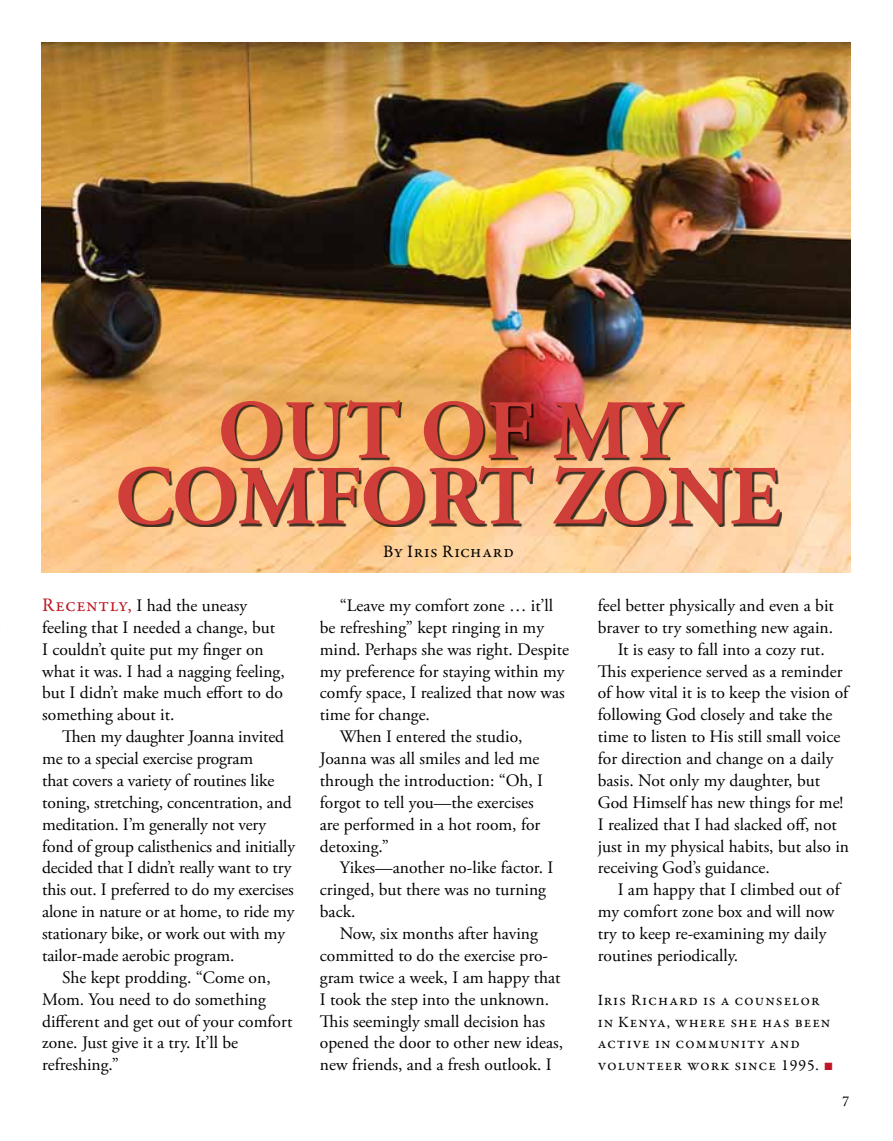
<style>
.page{position:relative;width:893px;height:1141px;background:#fff}
.page>*{position:absolute;margin:0;border:0;box-sizing:border-box;transform-origin:0 0}
.t1{font:700 84px/65.6px "Adobe Garamond Pro";color:#cf3e39;text-align:center}
.t2{font:17.5px/21.9px "Adobe Garamond Pro";color:#000}
.t3{font:17.5px "Garamond Premr Pro";letter-spacing:.045em;color:#000}
.t4{font:15.75px/21.9px "Garamond Premr Pro";letter-spacing:.06em;color:#000}
.t5{font:14px "Adobe Caslon Pro";color:#000}
.s1{font-family:"Garamond Premr Pro";font-size:19.25px;color:#be1622}
.s2{font-family:"Arial";color:#be1622}
</style>
<div class="page">
<img style="left:42px;top:42px;width:809px;height:531px">
<div style="left:120px;top:402px;width:662px;height:125px;background:#000;opacity:.75"></div>
<h1 class="t1" style="left:115px;top:400px;width:667px">OUT OF MY<br>COMFORT ZONE</h1>
<p class="t2" style="left:42px;top:595px;width:244px"><span class="s1">Recently,</span> I had the uneasy feeling that I needed a change, but<br>I couldn’t quite put my finger on what it was. I had a nagging feeling, but I didn’t make much effort to do something about it.</p>
<p class="t2" style="left:42px;top:726px;width:254px;text-indent:20px">Then my daughter Joanna invited me to a special exercise program<br>that covers a variety of routines like toning, stretching, concentration, and meditation. I’m generally not very fond of group calisthenics and initially decided that I didn’t really want to try this out. I preferred to do my exercises alone in nature or at home, to ride my stationary bike, or work out with my tailor-made aerobic program.</p>
<p class="t2" style="left:42px;top:967px;width:252px;text-indent:20px">She kept prodding. “Come on,<br>Mom. You need to do something different and get out of your comfort zone. Just give it a try. It’ll be refreshing.”</p>
<p class="t3" style="left:383px;top:541px;width:132px">By Iris Richard</p>
<p class="t2" style="left:340px;top:595px;width:215px">“Leave my comfort zone … it’ll</p>
<p class="t2" style="left:320px;top:617px;width:226px">be refreshing” kept ringing in my</p>
<p class="t2" style="left:320px;top:639px;width:251px">mind. Perhaps she was right. Despite</p>
<p class="t2" style="left:320px;top:661px;width:246px">my preference for staying within my</p>
<p class="t2" style="left:320px;top:683px;width:246px">comfy space, I realized that now was</p>
<p class="t2" style="left:320px;top:704px;width:112px">time for change.</p>
<p class="t2" style="left:340px;top:726px;width:184px">When I entered the studio,</p>
<p class="t2" style="left:320px;top:748px;width:221px">Joanna was all smiles and led me</p>
<p class="t2" style="left:320px;top:770px;width:225px">through the introduction: “Oh, I</p>
<p class="t2" style="left:320px;top:792px;width:215px">forgot to tell you—the exercises</p>
<p class="t2" style="left:320px;top:814px;width:222px">are performed in a hot room, for</p>
<p class="t2" style="left:320px;top:836px;width:71px">detoxing.”</p>
<p class="t2" style="left:340px;top:858px;width:215px">Yikes—another no-like factor. I</p>
<p class="t2" style="left:320px;top:879px;width:228px">cringed, but there was no turning</p>
<p class="t2" style="left:320px;top:901px;width:37px">back.</p>
<p class="t2" style="left:340px;top:923px;width:200px">Now, six months after having</p>
<p class="t2" style="left:320px;top:945px;width:230px">committed to do the exercise pro-</p>
<p class="t2" style="left:320px;top:967px;width:242px">gram twice a week, I am happy that</p>
<p class="t2" style="left:320px;top:989px;width:231px">I took the step into the unknown.</p>
<p class="t2" style="left:320px;top:1011px;width:227px">This seemingly small decision has</p>
<p class="t2" style="left:320px;top:1033px;width:245px">opened the door to other new ideas,</p>
<p class="t2" style="left:320px;top:1054px;width:233px">new friends, and a fresh outlook. I</p>
<p class="t2" style="left:598px;top:595px;width:238px">feel better physically and even a bit</p>
<p class="t2" style="left:598px;top:617px;width:237px">braver to try something new again.</p>
<p class="t2" style="left:618px;top:639px;width:209px">It is easy to fall into a cozy rut.</p>
<p class="t2" style="left:598px;top:661px;width:246px">This experience served as a reminder</p>
<p class="t2" style="left:598px;top:683px;width:252px">of how vital it is to keep the vision of</p>
<p class="t2" style="left:598px;top:704px;width:236px">following God closely and take the</p>
<p class="t2" style="left:598px;top:726px;width:244px">time to listen to His still small voice</p>
<p class="t2" style="left:598px;top:748px;width:237px">for direction and change on a daily</p>
<p class="t2" style="left:598px;top:770px;width:224px">basis. Not only my daughter, but</p>
<p class="t2" style="left:598px;top:792px;width:247px">God Himself has new things for me!</p>
<p class="t2" style="left:598px;top:814px;width:241px">I realized that I had slacked off, not</p>
<p class="t2" style="left:598px;top:836px;width:253px">just in my physical habits, but also in</p>
<p class="t2" style="left:598px;top:858px;width:174px">receiving God’s guidance.</p>
<p class="t2" style="left:618px;top:879px;width:224px">I am happy that I climbed out of</p>
<p class="t2" style="left:598px;top:901px;width:238px">my comfort zone box and will now</p>
<p class="t2" style="left:598px;top:923px;width:230px">try to keep re-examining my daily</p>
<p class="t2" style="left:598px;top:945px;width:142px">routines periodically.</p>
<p class="t4" style="left:598px;top:989px;width:237px">Iris Richard is a counselor in Kenya, where she has been active in community and volunteer work since 1995. <span class="s2">■</span></p>
<p class="t5" style="left:842px;top:1093px;width:8px">7</p>
</div>
